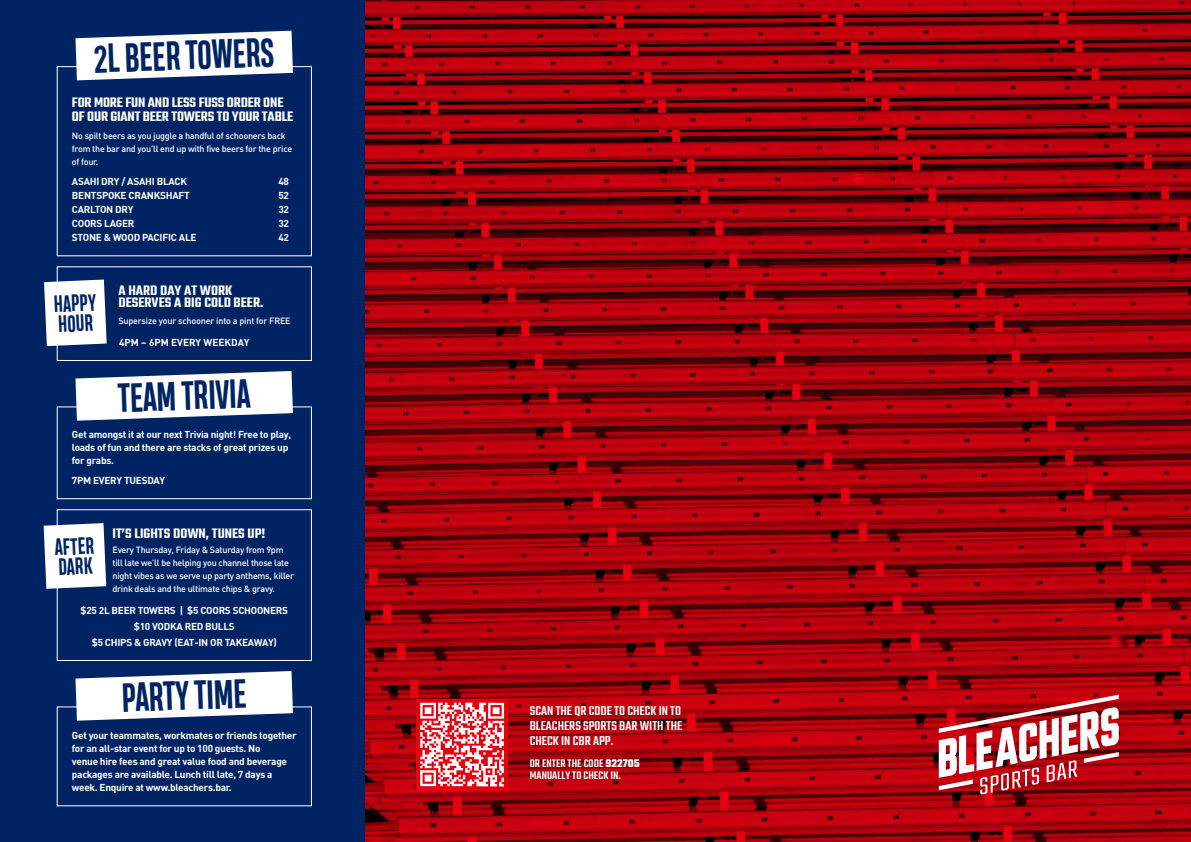
<style>
.page{position:relative;width:1191px;height:842px;background:#fff}
.page>*{position:absolute;margin:0;border:0;box-sizing:border-box;transform-origin:0 0}
.t1{font:700 38px "Heading Compressed Pro";color:#002463}
.t2{font:700 22px/20px "Heading Compressed Pro";color:#002463}
.t3{font:600 15px/14px "Teko";letter-spacing:-.01em;color:#fff}
.t4{font:500 14px/15px "Teko";color:#fff;text-align:justify}
.t5{font:500 12px/12px "Teko";color:#fff}
.t6{font:700 10px/13px "DIN";letter-spacing:-.025em;color:#fff}
.t7{font:700 10px "DIN";color:#fff}
.t8{font:500 9px/13px "DIN";letter-spacing:-.025em;color:#fff}
.s1{font-family:"DIN Condensed"}
.s2{font-weight:700}
</style>
<div class="page">
<img style="left:365px;top:0;width:826px;height:842px">
<div style="left:0;top:0;width:365px;height:842px;background:#002463"></div>
<div style="left:57px;top:66px;width:255px;height:190px;border:1px solid #fff"></div>
<div style="left:57px;top:406px;width:255px;height:93px;border:1px solid #fff"></div>
<div style="left:57px;top:266px;width:255px;height:95px;border:1px solid #fff"></div>
<div style="left:57px;top:509px;width:255px;height:152px;border:1px solid #fff"></div>
<svg style="left:44px;top:279px;width:63px;height:67px;background:#e7ebf0"></svg>
<svg style="left:44px;top:523px;width:62px;height:66px;background:#ebeef3"></svg>
<svg style="left:75px;top:31px;width:218px;height:49px;background:#d9dee8"></svg>
<svg style="left:75px;top:371px;width:218px;height:50px;background:#d5dbe5"></svg>
<svg style="left:75px;top:671px;width:218px;height:50px;background:#d5dbe5"></svg>
<div style="left:416px;top:699px;width:92px;height:91px;background:#e50011"></div>
<svg style="left:420px;top:703px;width:84px;height:83px"></svg>
<svg style="left:938px;top:695px;width:180px;height:99px"></svg>
<h1 class="t1" style="left:93px;top:36px;width:183px;rotate:-2deg"><span class="s1">2</span>L BEER TOWERS</h1>
<h3 class="t3" style="left:72px;top:96px;width:223px">FOR MORE FUN AND LESS FUSS ORDER ONE<br>OF OUR GIANT BEER TOWERS TO YOUR TABLE</h3>
<p class="t8" style="left:72px;top:129px;width:222px">No spilt beers as you juggle a handful of schooners back from the bar and you’ll end up with five beers for the price of four.</p>
<p class="t6" style="left:72px;top:175px;width:117px">ASAHI DRY / ASAHI BLACK</p>
<p class="t6" style="left:278px;top:175px;width:12px">48</p>
<p class="t6" style="left:72px;top:189px;width:119px">BENTSPOKE CRANKSHAFT</p>
<p class="t6" style="left:278px;top:189px;width:12px">52</p>
<p class="t6" style="left:72px;top:203px;width:63px">CARLTON DRY</p>
<p class="t6" style="left:278px;top:203px;width:12px">32</p>
<p class="t6" style="left:72px;top:217px;width:64px">COORS LAGER</p>
<p class="t6" style="left:278px;top:217px;width:12px">32</p>
<p class="t6" style="left:72px;top:231px;width:126px">STONE &amp; WOOD PACIFIC ALE</p>
<p class="t6" style="left:278px;top:231px;width:12px">42</p>
<h2 class="t2" style="left:54px;top:296px;width:44px;rotate:-2deg">HAPPY<br>HOUR</h2>
<h3 class="t3" style="left:118px;top:285px;width:146px;line-height:12px">A HARD DAY AT WORK<br>DESERVES A BIG COLD BEER.</h3>
<p class="t8" style="left:118px;top:314px;width:174px">Supersize your schooner into a pint for FREE</p>
<p class="t7" style="left:119px;top:336px;width:132px">4PM – 6PM EVERY WEEKDAY</p>
<h1 class="t1" style="left:117px;top:375px;width:134px;rotate:-2deg">TEAM TRIVIA</h1>
<p class="t6" style="left:72px;top:427px;width:221px">Get amongst it at our next Trivia night! Free to play, loads of fun and there are stacks of great prizes up for grabs.</p>
<p class="t6" style="left:72px;top:473px;width:95px">7PM EVERY TUESDAY</p>
<h2 class="t2" style="left:55px;top:539px;width:41px;rotate:-2deg">AFTER<br>DARK</h2>
<h3 class="t3" style="left:112px;top:527px;width:154px">IT’S LIGHTS DOWN, TUNES UP!</h3>
<p class="t8" style="left:112px;top:542px;width:183px">Every Thursday, Friday &amp; Saturday from 9pm till late we’ll be helping you channel those late night vibes as we serve up party anthems, killer drink deals and the ultimate chips &amp; gravy.</p>
<p class="t6" style="left:80px;top:602px;width:209px;line-height:16px;text-align:center">$25 2L BEER TOWERS | $5 COORS SCHOONERS $10 VODKA RED BULLS<br>$5 CHIPS &amp; GRAVY (EAT-IN OR TAKEAWAY)</p>
<h1 class="t1" style="left:121px;top:675px;width:127px;rotate:-2deg">PARTY TIME</h1>
<p class="t6" style="left:72px;top:728px;width:226px">Get your teammates, workmates or friends together for an all-star event for up to 100 guests. No<br>venue hire fees and great value food and beverage packages are available. Lunch till late, 7 days a week. Enquire at www.bleachers.bar.</p>
<h3 class="t4" style="left:530px;top:704px;width:154px">SCAN THE QR CODE TO CHECK IN TO BLEACHERS SPORTS BAR WITH THE CHECK IN CBR APP.</h3>
<p class="t5" style="left:530px;top:759px;width:111px">OR ENTER THE CODE <span class="s2">922705<br></span>MANUALLY TO CHECK IN.</p>
</div>
